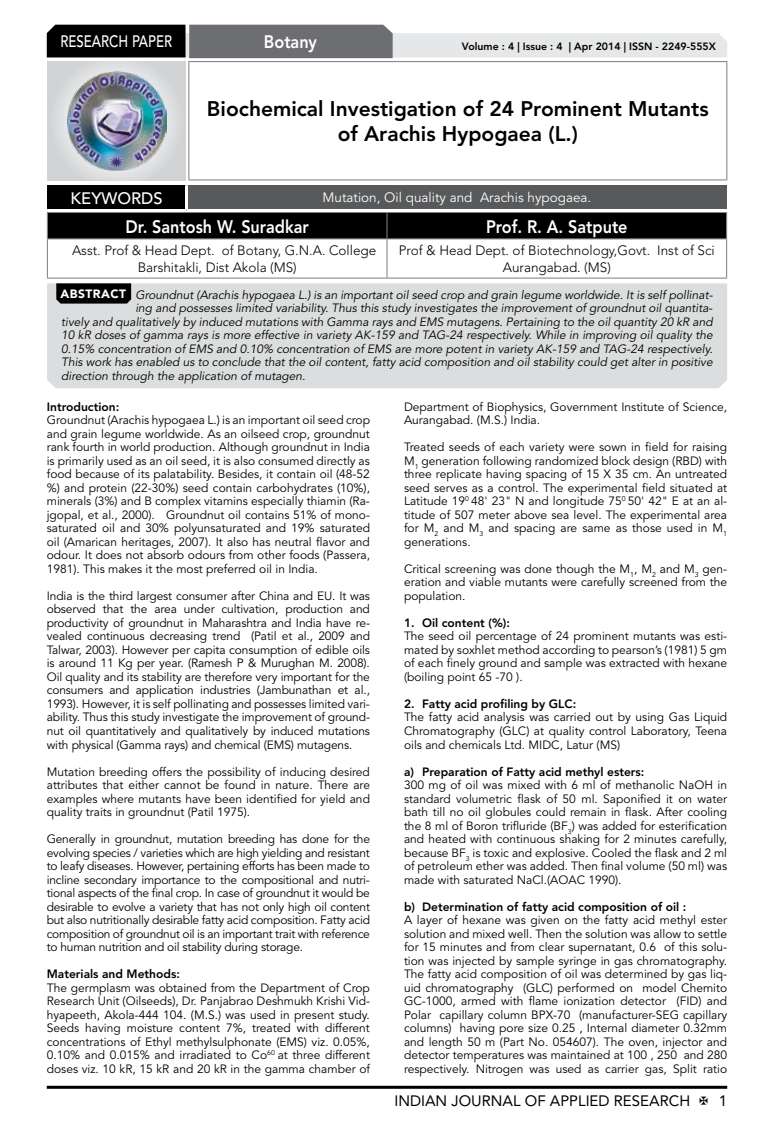
<style>
.page{position:relative;width:774px;height:1136px;background:#fff}
.page>*{position:absolute;margin:0;border:0;box-sizing:border-box;transform-origin:0 0}
.t1{font:800 21px/25.2px "Avenir LT Std";color:#000;text-align:center}
.t2{font:800 18px "Avenir LT Std";color:#fff;scale:.9 1}
.t3{font:500 16.5px "Avenir LT Std";color:#fff;scale:.8 1}
.t4{font:500 16.5px "Avenir LT Std";color:#fff}
.t5{font:15px "Avenir LT Std";color:#000}
.t6{font:300 13.5px/16.2px "Avenir LT Std";color:#000}
.t7{font:13.5px "Avenir LT Std";color:#fff}
.t8{font:12px/13.5px "Avenir LT Std";color:#000;text-align:justify}
.t9{font:italic 12px "Avenir LT Std";color:#000}
.t10{font:800 12px "Avenir LT Std";color:#000}
.t11{font:800 10.5px "Avenir LT Std";color:#000}
.s1{font-weight:900;font-style:normal;color:#fff}
</style>
<div class="page">
<hr style="left:47px;top:1085px;width:680px;height:3px;background:#000">
<div style="left:48px;top:62px;width:137px;height:118px;background:linear-gradient(to right,#d9dadb,#d9dadb)"></div>
<img style="left:68px;top:71px;width:99px;height:100px">
<svg style="left:47px;top:25px;width:680px;height:33px;background:#979899"></svg>
<hr style="left:188px;top:61px;width:539px;height:1px;background:#808285">
<hr style="left:188px;top:62px;width:1px;height:117px;background:#808285">
<hr style="left:726px;top:62px;width:1px;height:117px;background:#808285">
<hr style="left:188px;top:179px;width:539px;height:1px;background:#808285">
<div style="left:47px;top:212px;width:680px;height:26px;background:#000"></div>
<hr style="left:47px;top:238px;width:340px;height:1px;background:#808285">
<hr style="left:47px;top:239px;width:1px;height:38px;background:#808285">
<hr style="left:387px;top:238px;width:340px;height:1px;background:#808285">
<hr style="left:386px;top:239px;width:1px;height:38px;background:#808285">
<hr style="left:726px;top:239px;width:1px;height:38px;background:#808285">
<hr style="left:47px;top:277px;width:340px;height:1px;background:#808285">
<hr style="left:387px;top:277px;width:340px;height:1px;background:#808285">
<div style="left:47px;top:185px;width:139px;height:25px;background:#000"></div>
<div style="left:186px;top:185px;width:541px;height:25px;background:#58595b"></div>
<hr style="left:185px;top:185px;width:3px;height:24px;background:#fff">
<hr style="left:47px;top:209px;width:139px;height:3px;background:#fff">
<hr style="left:186px;top:209px;width:541px;height:3px;background:#fff">
<div style="left:47px;top:283px;width:680px;height:105px;background:#dcddde"></div>
<svg style="left:56px;top:283px;width:75px;height:20px"></svg>
<h3 class="t3" style="left:60px;top:32px;width:139px">RESEARCH PAPER</h3>
<h2 class="t2" style="left:264px;top:31px;width:60px">Botany</h2>
<p class="t11" style="left:462px;top:41px;width:255px">Volume : 4 | Issue : 4 | Apr 2014 | ISSN - 2249-555X</p>
<h1 class="t1" style="left:207px;top:96px;width:503px">Biochemical Investigation of 24 Prominent Mutants of Arachis Hypogaea (L.)</h1>
<h3 class="t4" style="left:71px;top:189px;width:94px">KEYWORDS</h3>
<p class="t7" style="left:322px;top:189px;width:270px">Mutation, Oil quality and Arachis hypogaea.</p>
<h2 class="t2" style="left:126px;top:215px;width:205px">Dr. Santosh W. Suradkar</h2>
<h2 class="t2" style="left:486px;top:215px;width:159px">Prof. R. A. Satpute</h2>
<p class="t6" style="left:138px;top:243px;width:240px;text-indent:-66px">Asst. Prof &amp; Head Dept. of Botany, G.N.A. College<br>Barshitakli, Dist Akola (MS)</p>
<p class="t6" style="left:399px;top:243px;width:318px;text-align:center">Prof &amp; Head Dept. of Biotechnology,Govt. Inst of Sci<br>Aurangabad. (MS)</p>
<p class="t9" style="left:61px;top:288px;width:654px"><span class="s1">ABSTRACT</span> Groundnut (Arachis hypogaea L.) is an important oil seed crop and grain legume worldwide. It is self pollinat-</p>
<p class="t9" style="left:135px;top:301px;width:579px">ing and possesses limited variability. Thus this study investigates the improvement of groundnut oil quantita-</p>
<p class="t9" style="left:61px;top:315px;width:653px">tively and qualitatively by induced mutations with Gamma rays and EMS mutagens. Pertaining to the oil quantity 20 kR and</p>
<p class="t9" style="left:61px;top:328px;width:653px">10 kR doses of gamma rays is more effective in variety AK-159 and TAG-24 respectively. While in improving oil quality the</p>
<p class="t9" style="left:61px;top:342px;width:653px">0.15% concentration of EMS and 0.10% concentration of EMS are more potent in variety AK-159 and TAG-24 respectively.</p>
<p class="t9" style="left:61px;top:355px;width:653px">This work has enabled us to conclude that the oil content, fatty acid composition and oil stability could get alter in positive</p>
<p class="t9" style="left:61px;top:369px;width:246px">direction through the application of mutagen.</p>
<p class="t10" style="left:47px;top:399px;width:74px">Introduction:</p>
<p class="t8" style="left:47px;top:413px;width:325px">Groundnut (Arachis hypogaea L.) is an important oil seed crop and grain legume worldwide. As an oilseed crop, groundnut rank fourth in world production. Although groundnut in India is primarily used as an oil seed, it is also consumed directly as food because of its palatability. Besides, it contain oil (48-52 %) and protein (22-30%) seed contain carbohydrates (10%), minerals (3%) and B complex vitamins especially thiamin (Ra&shy;jgopal, et al., 2000). Groundnut oil contains 51% of mono&shy;saturated oil and 30% polyunsaturated and 19% saturated oil (Amarican heritages, 2007). It also has neutral flavor and odour. It does not absorb odours from other foods (Passera, 1981). This makes it the most preferred oil in India.</p>
<p class="t8" style="left:47px;top:589px;width:325px">India is the third largest consumer after China and EU. It was observed that the area under cultivation, production and productivity of groundnut in Maharashtra and India have re&shy;vealed continuous decreasing trend (Patil et al., 2009 and Talwar, 2003). However per capita consumption of edible oils is around 11 Kg per year. (Ramesh P &amp; Murughan M. 2008).<br>Oil quality and its stability are therefore very important for the consumers and application industries (Jambunathan et al., 1993). However, it is self pollinating and possesses limited vari&shy;ability. Thus this study investigate the improvement of ground&shy;nut oil quantitatively and qualitatively by induced mutations with physical (Gamma rays) and chemical (EMS) mutagens.</p>
<p class="t8" style="left:47px;top:764px;width:325px">Mutation breeding offers the possibility of inducing desired attributes that either cannot be found in nature. There are examples where mutants have been identified for yield and quality traits in groundnut (Patil 1975).</p>
<p class="t8" style="left:47px;top:832px;width:325px">Generally in groundnut, mutation breeding has done for the evolving species / varieties which are high yielding and resistant to leafy diseases. However, pertaining efforts has been made to incline secondary importance to the compositional and nutri&shy;tional aspects of the final crop. In case of groundnut it would be desirable to evolve a variety that has not only high oil content but also nutritionally desirable fatty acid composition. Fatty acid composition of groundnut oil is an important trait with reference to human nutrition and oil stability during storage.</p>
<p class="t10" style="left:47px;top:966px;width:135px">Materials and Methods:</p>
<p class="t8" style="left:47px;top:980px;width:325px">The germplasm was obtained from the Department of Crop Research Unit (Oilseeds), Dr. Panjabrao Deshmukh Krishi Vid&shy;hyapeeth, Akola-444 104. (M.S.) was used in present study.<br>Seeds having moisture content 7%, treated with different concentrations of Ethyl methylsulphonate (EMS) viz. 0.05%, 0.10% and 0.015% and irradiated to Co<sup>60</sup> at three different doses viz. 10 kR, 15 kR and 20 kR in the gamma chamber of</p>
<p class="t8" style="left:404px;top:400px;width:325px">Department of Biophysics, Government Institute of Science,<br>Aurangabad. (M.S.) India.</p>
<p class="t8" style="left:404px;top:440px;width:325px">Treated seeds of each variety were sown in field for raising M<sub>1</sub> generation following randomized block design (RBD) with three replicate having spacing of 15 X 35 cm. An untreated seed serves as a control. The experimental field situated at Latitude 19<sup>0</sup> 48' 23" N and longitude 75<sup>0</sup> 50' 42" E at an al&shy;titude of 507 meter above sea level. The experimental area for M<sub>2</sub> and M<sub>3</sub> and spacing are same as those used in M<sub>1 </sub>generations.</p>
<p class="t8" style="left:404px;top:562px;width:325px">Critical screening was done though the M<sub>1</sub>, M<sub>2</sub> and M<sub>3</sub> gen&shy;eration and viable mutants were carefully screened from the population.</p>
<p class="t10" style="left:404px;top:615px;width:107px">1. Oil content (%):</p>
<p class="t8" style="left:404px;top:629px;width:325px">The seed oil percentage of 24 prominent mutants was esti&shy;mated by soxhlet method according to pearson’s (1981) 5 gm of each finely ground and sample was extracted with hexane (boiling point 65 -70 ).</p>
<p class="t10" style="left:404px;top:696px;width:174px">2. Fatty acid profiling by GLC:</p>
<p class="t8" style="left:404px;top:710px;width:325px">The fatty acid analysis was carried out by using Gas Liquid Chromatography (GLC) at quality control Laboratory, Teena oils and chemicals Ltd. MIDC, Latur (MS)</p>
<p class="t10" style="left:404px;top:764px;width:242px">a) Preparation of Fatty acid methyl esters:</p>
<p class="t8" style="left:404px;top:778px;width:325px">300 mg of oil was mixed with 6 ml of methanolic NaOH in standard volumetric flask of 50 ml. Saponified it on water bath till no oil globules could remain in flask. After cooling the 8 ml of Boron trifluride (BF<sub>3</sub>) was added for esterification and heated with continuous shaking for 2 minutes carefully, because BF<sub>3</sub> is toxic and explosive. Cooled the flask and 2 ml of petroleum ether was added. Then final volume (50 ml) was made with saturated NaCl.(AOAC 1990).</p>
<p class="t10" style="left:404px;top:899px;width:284px">b) Determination of fatty acid composition of oil :</p>
<p class="t8" style="left:404px;top:913px;width:325px">A layer of hexane was given on the fatty acid methyl ester solution and mixed well. Then the solution was allow to settle for 15 minutes and from clear supernatant, 0.6 of this solu&shy;tion was injected by sample syringe in gas chromatography.<br>The fatty acid composition of oil was determined by gas liq&shy;uid chromatography (GLC) performed on model Chemito GC-1000, armed with flame ionization detector (FID) and Polar capillary column BPX-70 (manufacturer-SEG capillary columns) having pore size 0.25 , Internal diameter 0.32mm and length 50 m (Part No. 054607). The oven, injector and detector temperatures was maintained at 100 , 250 and 280 respectively. Nitrogen was used as carrier gas, Split ratio</p>
<p class="t5" style="left:394px;top:1091px;width:297px">INDIAN JOURNAL OF APPLIED RESEARCH</p>
<p class="t5" style="left:719px;top:1091px;width:10px">1</p>
</div>
